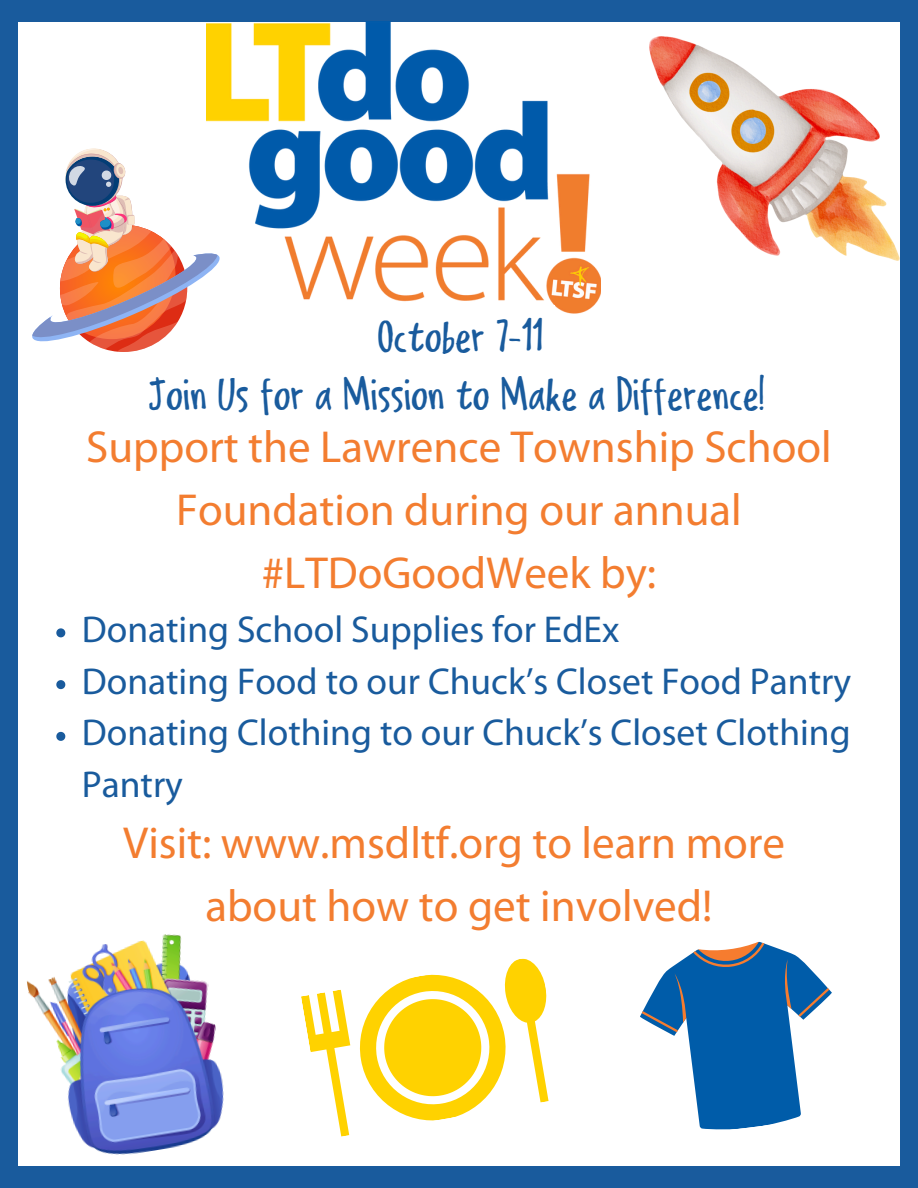
<style>
.page{position:relative;width:918px;height:1188px;background:#195b9d}
.page>*{position:absolute;margin:0;border:0;box-sizing:border-box;transform-origin:0 0}
.t1{font:48.75px "Delivery Note";color:#195b9d}
.t2{font:48.3px "Delivery Note";color:#195b9d}
.t3{font:45px/63px "Myriad Pro";color:#f37d30;text-align:center}
.t4{font:37.5px/51.8px "Myriad Pro";color:#195b9d}
</style>
<div class="page">
<div style="left:18px;top:22px;width:882px;height:1143px;background:#fff"></div>
<img style="left:206px;top:22px;width:395px;height:292px">
<div style="left:358px;top:305px;width:197px;height:32px;background:#fff"></div>
<img style="left:650px;top:36px;width:250px;height:224px">
<svg style="left:32px;top:149px;width:191px;height:203px"></svg>
<svg style="left:301px;top:958px;width:248px;height:179px"></svg>
<svg style="left:640px;top:941px;width:167px;height:189px;fill:#005ca9"></svg>
<svg style="left:642px;top:942px;width:125px;height:94px"></svg>
<svg style="left:780px;top:959px;width:52px;height:58px"></svg>
<img style="left:23px;top:934px;width:210px;height:232px">
<svg style="left:56px;top:628px;width:9px;height:9px"></svg>
<svg style="left:56px;top:680px;width:9px;height:9px"></svg>
<svg style="left:56px;top:732px;width:9px;height:9px"></svg>
<p class="t1" style="left:378px;top:306px;width:167px">October 7-11</p>
<h1 class="t2" style="left:148px;top:365px;width:618px">Join Us for a Mission to Make a Difference!</h1>
<p class="t3" style="left:86px;top:419px;width:747px">Support the Lawrence Township School<br>Foundation during our annual #LTDoGoodWeek by:</p>
<p class="t4" style="left:82px;top:607px;width:539px">Donating School Supplies for EdEx</p>
<p class="t4" style="left:82px;top:658px;width:771px">Donating Food to our Chuck’s Closet Food Pantry</p>
<h1 class="t4" style="left:82px;top:710px;width:770px">Donating Clothing to our Chuck’s Closet Clothing<br>Pantry</h1>
<p class="t3" style="left:123px;top:815px;width:663px">Visit: www.msdltf.org to learn more about how to get involved!</p>
</div>
